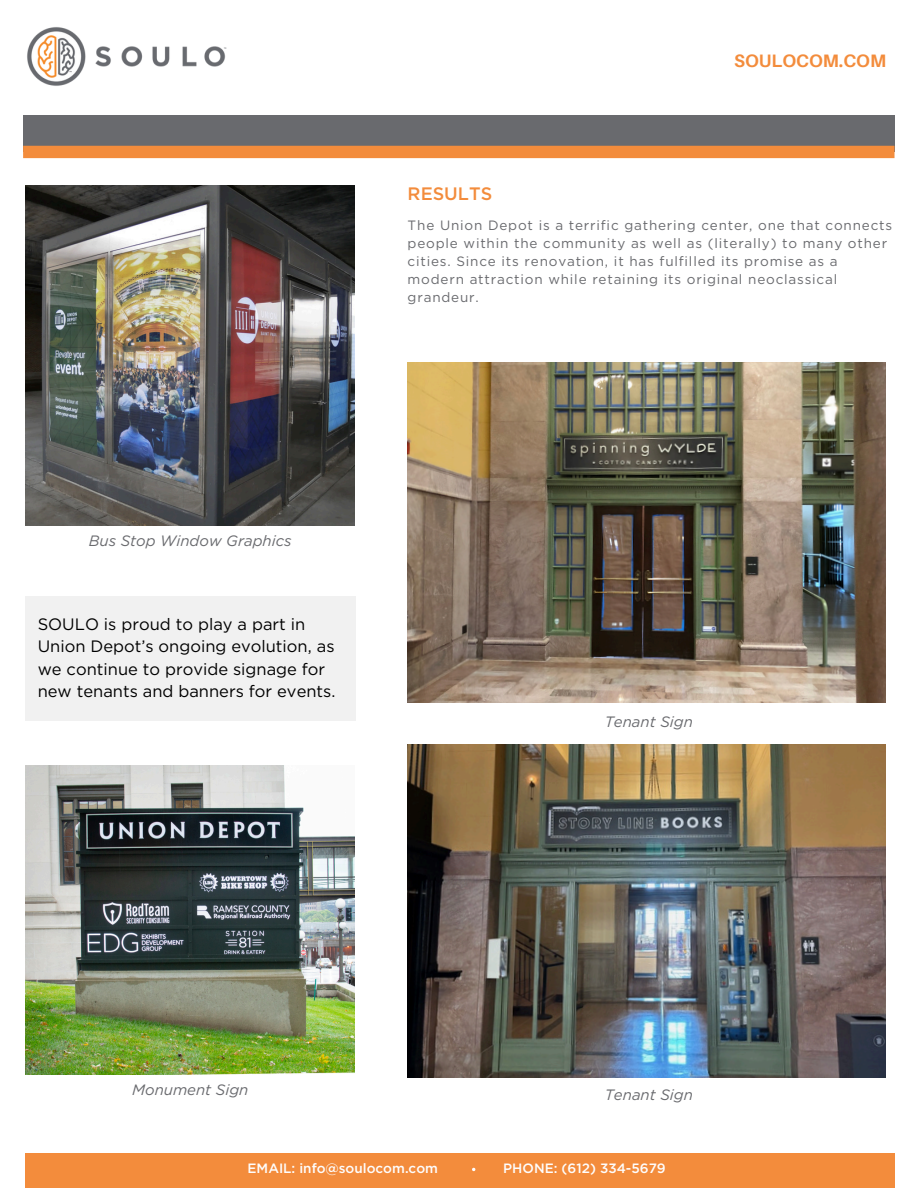
<style>
.page{position:relative;width:918px;height:1188px;background:#fff}
.page>*{position:absolute;margin:0;border:0;box-sizing:border-box;transform-origin:0 0}
.t1{font:700 18px "Aileron";color:#f38c3c}
.t2{font:500 18px "Gotham";color:#f38c3c}
.t3{font:16.5px/22.5px "Gotham";color:#000}
.t4{font:italic 15px "Gotham";color:#696a6e}
.t5{font:13.5px/18px "Gotham";letter-spacing:.06em;color:#696a6e}
.t6{font:500 13.5px "Gotham";color:#fefdfd}
</style>
<div class="page">
<div style="left:23px;top:115px;width:872px;height:37px;background:#696a6e"></div>
<div style="left:23px;top:146px;width:872px;height:12px;background:#f38c3c"></div>
<img style="left:27px;top:27px;width:200px;height:59px">
<img style="left:25px;top:185px;width:330px;height:340px">
<img style="left:25px;top:766px;width:330px;height:309px">
<img style="left:408px;top:363px;width:478px;height:340px">
<img style="left:408px;top:745px;width:478px;height:333px">
<div style="left:25px;top:596px;width:330px;height:124px;background:#f1f1f1"></div>
<div style="left:25px;top:1153px;width:869px;height:35px;background:#f38c3c"></div>
<h1 class="t2" style="left:408px;top:182px;width:86px">RESULTS</h1>
<h1 class="t1" style="left:734px;top:50px;width:154px">SOULOCOM.COM</h1>
<p class="t5" style="left:408px;top:216px;width:486px">The Union Depot is a terrific gathering center, one that connects people within the community as well as (literally) to many other cities. Since its renovation, it has fulfilled its promise as a modern attraction while retaining its original neoclassical grandeur.</p>
<p class="t4" style="left:89px;top:531px;width:204px">Bus Stop Window Graphics</p>
<p class="t3" style="left:38px;top:612px;width:299px">SOULO is proud to play a part in Union Depot’s ongoing evolution, as we continue to provide signage for new tenants and banners for events.</p>
<p class="t4" style="left:605px;top:712px;width:90px">Tenant Sign</p>
<p class="t4" style="left:132px;top:1080px;width:118px">Monument Sign</p>
<p class="t4" style="left:605px;top:1085px;width:90px">Tenant Sign</p>
<p class="t6" style="left:248px;top:1160px;width:192px">EMAIL: info@soulocom.com</p>
<p class="t6" style="left:503px;top:1160px;width:164px">PHONE: (612) 334-5679</p>
</div>
